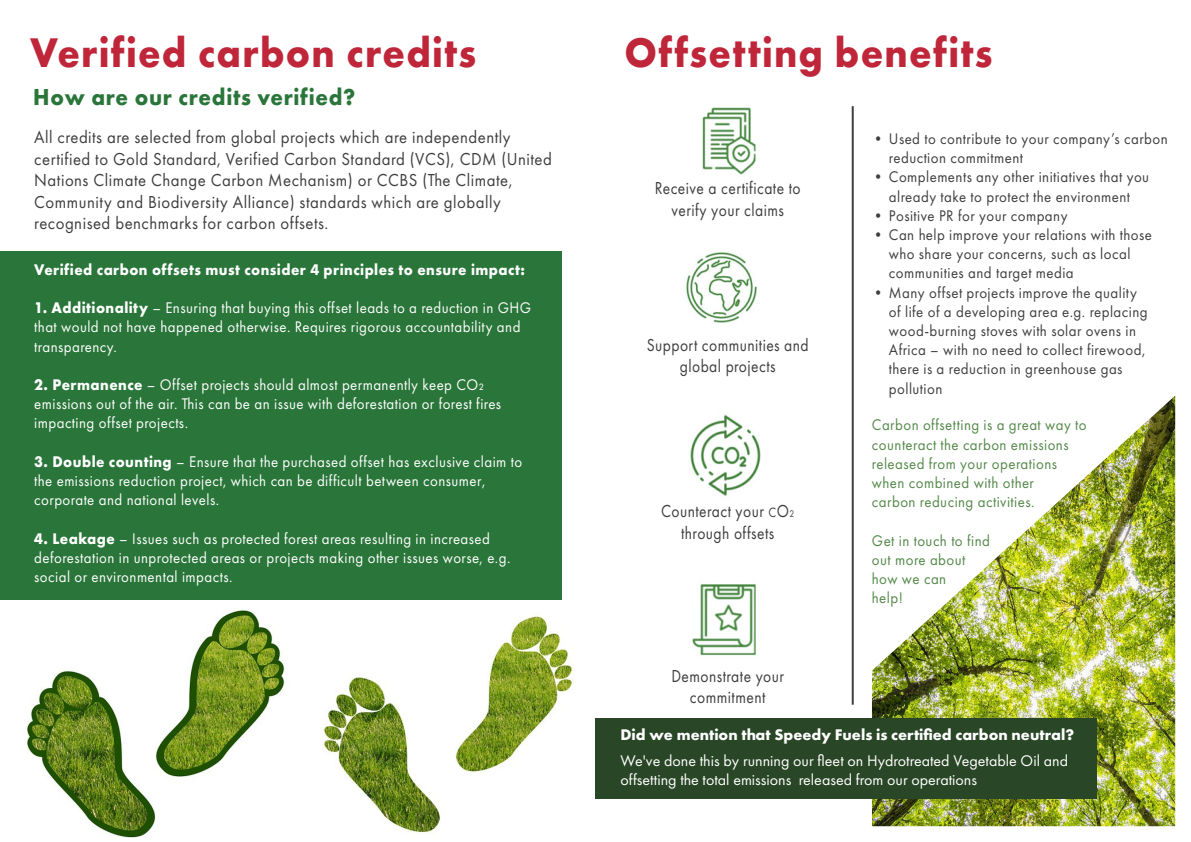
<style>
.page{position:relative;width:1191px;height:842px;background:#fff}
.page>*{position:absolute;margin:0;border:0;box-sizing:border-box;transform-origin:0 0}
.Center{font:700 43px "Futura PT";letter-spacing:.03em;color:#bf2639;scale:.93 1}
.Left_Justify{font:700 24px "Futura PT";letter-spacing:.03em;color:#2a763a;scale:.93 1}
.Left_Justify-2{font:18px/21.6px "Futura PT";letter-spacing:.03em;color:#3e3e3f;scale:.93 1}
.Left_Justify-3{font:18px/21.6px "Futura PT";letter-spacing:.03em;color:#3e3e3f;text-align:center;scale:.86 1}
.Left_Justify-4{font:16px/19.2px "Futura PT";letter-spacing:.03em;color:#fff;scale:.93 1}
.t1{font:16px/19.2px "Futura PT";letter-spacing:.03em;color:#3e3e3f;scale:.93 1}
.Left_Justify-5{font:16px/19.2px "Futura PT";letter-spacing:.03em;color:#538848;scale:.93 1}
.Left_Justify-6{font:16px/19.2px "Futura PT";color:#fff}
.Left_Justify-7{font:700 16px "Futura PT";letter-spacing:.03em;color:#fff;scale:.93 1}
.Left_Justify-8{font:700 16px "Futura PT";color:#fff}
.s1{font-weight:700}
.s2{font-size:14px}
.s3{font-size:10px}
</style>
<div class="page">
<img style="left:872px;top:396px;width:303px;height:430px">
<hr style="left:851px;top:106px;width:2px;height:599px;background:#3e3e3f">
<img style="left:27px;top:610px;width:546px;height:228px">
<div style="left:0;top:251px;width:561px;height:349px;background:#2a763a"></div>
<div style="left:595px;top:718px;width:502px;height:81px;background:#294626"></div>
<img style="left:702px;top:107px;width:54px;height:68px">
<img style="left:686px;top:252px;width:71px;height:71px">
<img style="left:690px;top:415px;width:71px;height:81px">
<img style="left:692px;top:584px;width:64px;height:72px">
<p class="Center" style="left:30px;top:25px;width:481px">Verified carbon credits</p>
<p class="Left_Justify" style="left:33px;top:81px;width:348px">How are our credits verified?</p>
<p class="Left_Justify-2" style="left:34px;top:126px;width:558px">All credits are selected from global projects which are independently certified to Gold Standard, Verified Carbon Standard (VCS), CDM (United Nations Climate Change Carbon Mechanism) or CCBS (The Climate, Community and Biodiversity Alliance) standards which are globally recognised benchmarks for carbon offsets.</p>
<p class="Left_Justify-7" style="left:34px;top:259px;width:529px">Verified carbon offsets must consider 4 principles to ensure impact:</p>
<p class="Left_Justify-4" style="left:34px;top:298px;width:536px"><span class="s1">1. Additionality</span> – Ensuring that buying this offset leads to a reduction in GHG that would not have happened otherwise. Requires rigorous accountability and transparency.</p>
<p class="Left_Justify-4" style="left:34px;top:375px;width:503px"><span class="s1">2. Permanence</span> – Offset projects should almost permanently keep CO₂ emissions out of the air. This can be an issue with deforestation or forest fires impacting offset projects.</p>
<p class="Left_Justify-4" style="left:34px;top:452px;width:526px"><span class="s1">3. Double counting</span> – Ensure that the purchased offset has exclusive claim to the emissions reduction project, which can be difficult between consumer, corporate and national levels.</p>
<p class="Left_Justify-4" style="left:34px;top:528px;width:513px"><span class="s1">4. Leakage</span> – Issues such as protected forest areas resulting in increased deforestation in unprotected areas or projects making other issues worse, e.g. social or environmental impacts.</p>
<p class="Center" style="left:624px;top:25px;width:397px">Offsetting benefits</p>
<p class="Left_Justify-3" style="left:655px;top:177px;width:171px">Receive a certificate to verify your claims</p>
<p class="Left_Justify-3" style="left:646px;top:334px;width:190px">Support communities and global projects</p>
<p class="Left_Justify-3" style="left:661px;top:500px;width:157px">Counteract your <span class="s2">C</span>O<span class="s3">2 </span>through offsets</p>
<p class="Left_Justify-3" style="left:671px;top:665px;width:133px">Demonstrate your commitment</p>
<p class="t1" style="left:889px;top:129px;width:301px;text-indent:-18px">• Used to contribute to your company’s carbon reduction commitment</p>
<p class="t1" style="left:871px;top:167px;width:301px;text-align:center">• Complements any other initiatives that you already take to protect the environment</p>
<p class="t1" style="left:871px;top:206px;width:213px">• Positive PR for your company</p>
<p class="t1" style="left:889px;top:225px;width:284px;text-indent:-18px">• Can help improve your relations with those who share your concerns, such as local communities and target media</p>
<p class="t1" style="left:889px;top:283px;width:280px;text-indent:-18px">• Many offset projects improve the quality of life of a developing area e.g. replacing wood-burning stoves with solar ovens in Africa – with no need to collect firewood, there is a reduction in greenhouse gas pollution</p>
<p class="Left_Justify-5" style="left:872px;top:415px;width:232px">Carbon offsetting is a great way to counteract the carbon emissions released from your operations when combined with other<br>carbon reducing activities.</p>
<p class="Left_Justify-5" style="left:872px;top:530px;width:128px">Get in touch to find out more about how we can<br>help!</p>
<p class="Left_Justify-8" style="left:620px;top:725px;width:455px">Did we mention that Speedy Fuels is certified carbon neutral?</p>
<p class="Left_Justify-6" style="left:620px;top:751px;width:449px">We've done this by running our fleet on Hydrotreated Vegetable Oil and offsetting the total emissions released from our operations</p>
</div>
